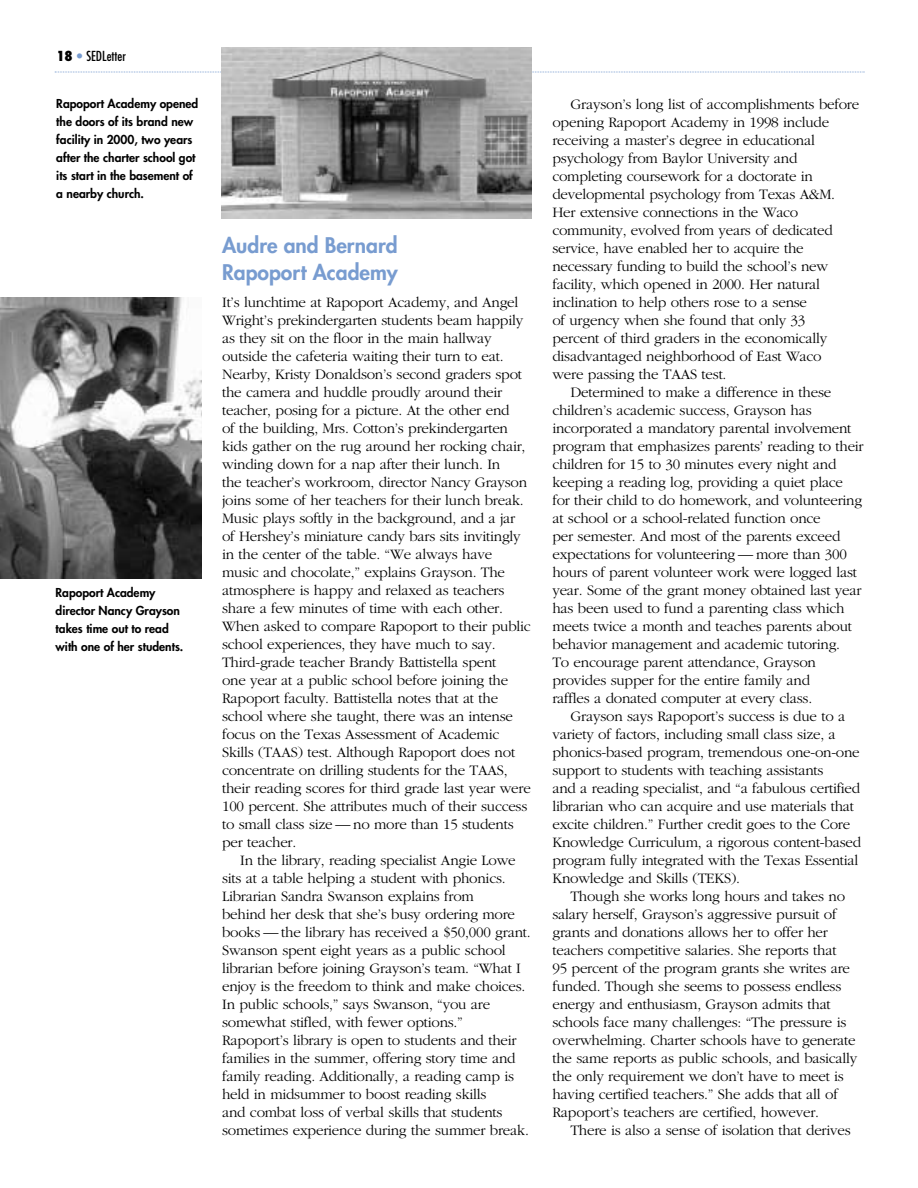
<style>
.page{position:relative;width:918px;height:1188px;background:#fff}
.page>*{position:absolute;margin:0;border:0;box-sizing:border-box;transform-origin:0 0}
.t1{font:800 21px/27px "Futura";color:#789cd0}
.t2{font:300 15px/18px "Garamond";letter-spacing:-.015em;color:#000}
.t3{font:condensed 13.5px "Futura";color:#000}
.t4{font:800 12px/18px "Futura";color:#000}
.s1{font-weight:800}
.s2{font-weight:800;color:#789cd0}
</style>
<div class="page">
<svg style="left:55px;top:72px;width:810px;height:1px"></svg>
<img style="left:221px;top:47px;width:311px;height:172px">
<img style="left:0;top:298px;width:201px;height:280px">
<p class="t3" style="left:56px;top:49px;width:71px"><span class="s1">18</span> <span class="s2">•</span> SEDLetter</p>
<p class="t4" style="left:56px;top:96px;width:144px">Rapoport Academy opened the doors of its brand new facility in 2000, two years after the charter school got its start in the basement of a nearby church.</p>
<p class="t4" style="left:56px;top:585px;width:129px">Rapoport Academy director Nancy Grayson takes time out to read with one of her students.</p>
<h1 class="t1" style="left:222px;top:233px;width:177px">Audre and Bernard<br>Rapoport Academy</h1>
<p class="t2" style="left:222px;top:294px;width:310px">It’s lunchtime at Rapoport Academy, and Angel Wright’s prekindergarten students beam happily as they sit on the floor in the main hallway outside the cafeteria waiting their turn to eat.<br>Nearby, Kristy Donaldson’s second graders spot the camera and huddle proudly around their teacher, posing for a picture. At the other end<br>of the building, Mrs. Cotton’s prekindergarten kids gather on the rug around her rocking chair, winding down for a nap after their lunch. In<br>the teacher’s workroom, director Nancy Grayson joins some of her teachers for their lunch break.<br>Music plays softly in the background, and a jar of Hershey’s miniature candy bars sits invitingly in the center of the table. “We always have music and chocolate,” explains Grayson. The atmosphere is happy and relaxed as teachers share a few minutes of time with each other.<br>When asked to compare Rapoport to their public school experiences, they have much to say.<br>Third-grade teacher Brandy Battistella spent<br>one year at a public school before joining the Rapoport faculty. Battistella notes that at the school where she taught, there was an intense focus on the Texas Assessment of Academic Skills (TAAS) test. Although Rapoport does not concentrate on drilling students for the TAAS, their reading scores for third grade last year were 100 percent. She attributes much of their success to small class size — no more than 15 students per teacher.</p>
<p class="t2" style="left:222px;top:852px;width:310px;text-indent:18px">In the library, reading specialist Angie Lowe sits at a table helping a student with phonics.<br>Librarian Sandra Swanson explains from<br>behind her desk that she’s busy ordering more books — the library has received a $50,000 grant.<br>Swanson spent eight years as a public school librarian before joining Grayson’s team. “What I enjoy is the freedom to think and make choices.<br>In public schools,” says Swanson, “you are somewhat stifled, with fewer options.” Rapoport’s library is open to students and their families in the summer, offering story time and family reading. Additionally, a reading camp is held in midsummer to boost reading skills<br>and combat loss of verbal skills that students sometimes experience during the summer break.</p>
<p class="t2" style="left:570px;top:96px;width:290px">Grayson’s long list of accomplishments before</p>
<p class="t2" style="left:552px;top:114px;width:278px">opening Rapoport Academy in 1998 include</p>
<p class="t2" style="left:552px;top:132px;width:264px">receiving a master’s degree in educational</p>
<p class="t2" style="left:552px;top:150px;width:247px">psychology from Baylor University and</p>
<p class="t2" style="left:552px;top:168px;width:262px">completing coursework for a doctorate in</p>
<p class="t2" style="left:552px;top:186px;width:284px">developmental psychology from Texas A&amp;M.</p>
<p class="t2" style="left:552px;top:204px;width:247px">Her extensive connections in the Waco</p>
<p class="t2" style="left:552px;top:222px;width:282px">community, evolved from years of dedicated</p>
<p class="t2" style="left:552px;top:240px;width:253px">service, have enabled her to acquire the</p>
<p class="t2" style="left:552px;top:258px;width:277px">necessary funding to build the school’s new</p>
<p class="t2" style="left:552px;top:276px;width:269px">facility, which opened in 2000. Her natural</p>
<p class="t2" style="left:552px;top:294px;width:256px">inclination to help others rose to a sense</p>
<p class="t2" style="left:552px;top:312px;width:254px">of urgency when she found that only 33</p>
<p class="t2" style="left:552px;top:330px;width:276px">percent of third graders in the economically</p>
<p class="t2" style="left:552px;top:348px;width:271px">disadvantaged neighborhood of East Waco</p>
<p class="t2" style="left:552px;top:366px;width:176px">were passing the TAAS test.</p>
<p class="t2" style="left:570px;top:384px;width:262px">Determined to make a difference in these</p>
<p class="t2" style="left:552px;top:402px;width:261px">children’s academic success, Grayson has</p>
<p class="t2" style="left:552px;top:420px;width:301px">incorporated a mandatory parental involvement</p>
<p class="t2" style="left:552px;top:438px;width:313px">program that emphasizes parents’ reading to their</p>
<p class="t2" style="left:552px;top:456px;width:286px">children for 15 to 30 minutes every night and</p>
<p class="t2" style="left:552px;top:474px;width:292px">keeping a reading log, providing a quiet place</p>
<p class="t2" style="left:552px;top:492px;width:311px">for their child to do homework, and volunteering</p>
<p class="t2" style="left:552px;top:510px;width:270px">at school or a school-related function once</p>
<p class="t2" style="left:552px;top:528px;width:290px">per semester. And most of the parents exceed</p>
<p class="t2" style="left:552px;top:546px;width:296px">expectations for volunteering — more than 300</p>
<p class="t2" style="left:552px;top:564px;width:306px">hours of parent volunteer work were logged last</p>
<p class="t2" style="left:552px;top:582px;width:311px">year. Some of the grant money obtained last year</p>
<p class="t2" style="left:552px;top:600px;width:294px">has been used to fund a parenting class which</p>
<p class="t2" style="left:552px;top:618px;width:301px">meets twice a month and teaches parents about</p>
<p class="t2" style="left:552px;top:636px;width:289px">behavior management and academic tutoring.</p>
<p class="t2" style="left:552px;top:654px;width:265px">To encourage parent attendance, Grayson</p>
<p class="t2" style="left:552px;top:672px;width:259px">provides supper for the entire family and</p>
<p class="t2" style="left:552px;top:690px;width:261px">raffles a donated computer at every class.</p>
<p class="t2" style="left:570px;top:708px;width:276px">Grayson says Rapoport’s success is due to a</p>
<p class="t2" style="left:552px;top:726px;width:285px">variety of factors, including small class size, a</p>
<p class="t2" style="left:552px;top:744px;width:309px">phonics-based program, tremendous one-on-one</p>
<p class="t2" style="left:552px;top:762px;width:273px">support to students with teaching assistants</p>
<p class="t2" style="left:552px;top:780px;width:309px">and a reading specialist, and “a fabulous certified</p>
<p class="t2" style="left:552px;top:798px;width:303px">librarian who can acquire and use materials that</p>
<p class="t2" style="left:552px;top:816px;width:299px">excite children.” Further credit goes to the Core</p>
<p class="t2" style="left:552px;top:834px;width:310px">Knowledge Curriculum, a rigorous content-based</p>
<p class="t2" style="left:552px;top:852px;width:307px">program fully integrated with the Texas Essential</p>
<p class="t2" style="left:552px;top:870px;width:189px">Knowledge and Skills (TEKS).</p>
<p class="t2" style="left:570px;top:888px;width:276px">Though she works long hours and takes no</p>
<p class="t2" style="left:552px;top:906px;width:286px">salary herself, Grayson’s aggressive pursuit of</p>
<p class="t2" style="left:552px;top:924px;width:277px">grants and donations allows her to offer her</p>
<p class="t2" style="left:552px;top:942px;width:286px">teachers competitive salaries. She reports that</p>
<p class="t2" style="left:552px;top:960px;width:299px">95 percent of the program grants she writes are</p>
<p class="t2" style="left:552px;top:978px;width:290px">funded. Though she seems to possess endless</p>
<p class="t2" style="left:552px;top:996px;width:280px">energy and enthusiasm, Grayson admits that</p>
<p class="t2" style="left:552px;top:1014px;width:296px">schools face many challenges: “The pressure is</p>
<p class="t2" style="left:552px;top:1032px;width:305px">overwhelming. Charter schools have to generate</p>
<p class="t2" style="left:552px;top:1050px;width:307px">the same reports as public schools, and basically</p>
<p class="t2" style="left:552px;top:1068px;width:293px">the only requirement we don’t have to meet is</p>
<p class="t2" style="left:552px;top:1086px;width:287px">having certified teachers.” She adds that all of</p>
<p class="t2" style="left:552px;top:1104px;width:268px">Rapoport’s teachers are certified, however.</p>
<p class="t2" style="left:570px;top:1122px;width:282px">There is also a sense of isolation that derives</p>
</div>
